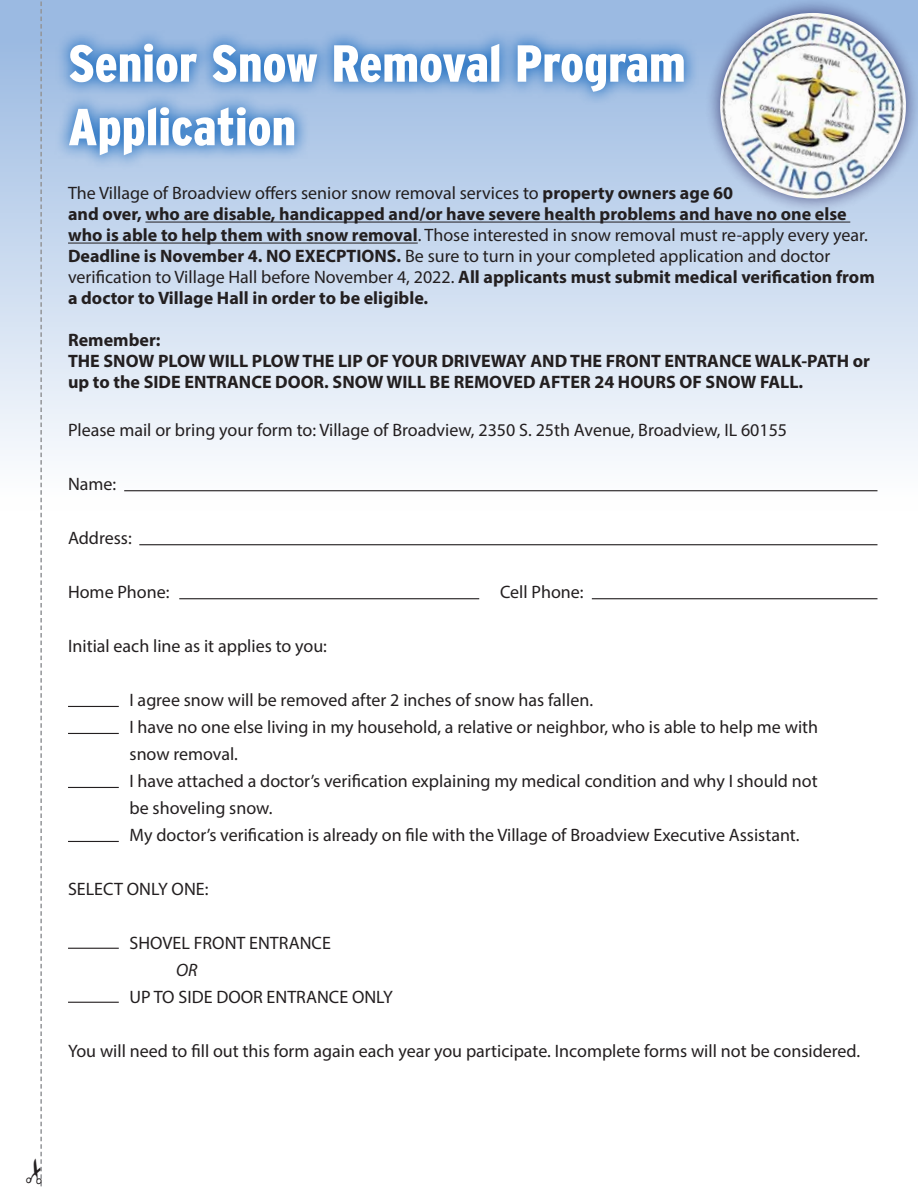
<style>
.page{position:relative;width:918px;height:1188px;background:#fff}
.page>*{position:absolute;margin:0;border:0;box-sizing:border-box;transform-origin:0 0}
.t1{font:900 condensed 52.05px/63.6px "Interstate";color:#fff}
.t2{font:18px/27px "Myriad Pro";color:#231f20}
.t3{font:700 18px/21px "Myriad Pro";color:#231f20}
.t4{font:italic 18px "Myriad Pro";color:#231f20}
.s1{font-weight:400}
</style>
<div class="page">
<div style="left:0;top:0;width:918px;height:512px;background:linear-gradient(to bottom,#94b5df,#fff)"></div>
<div style="left:54px;top:28px;width:646px;height:142px;background:#005cb9;opacity:.75"></div>
<svg style="left:683px;top:0;width:235px;height:236px;background:#aec6e5"></svg>
<img style="left:711px;top:13px;width:204px;height:194px">
<hr style="left:145px;top:222px;width:705px;height:1px;background:#231f20">
<hr style="left:68px;top:243px;width:350px;height:1px;background:#231f20">
<hr style="left:68px;top:948px;width:51px;height:1px;background:#231f20">
<hr style="left:68px;top:706px;width:51px;height:1px;background:#231f20">
<hr style="left:68px;top:733px;width:51px;height:1px;background:#231f20">
<hr style="left:68px;top:787px;width:51px;height:1px;background:#231f20">
<hr style="left:68px;top:841px;width:51px;height:1px;background:#231f20">
<hr style="left:68px;top:1002px;width:51px;height:1px;background:#231f20">
<hr style="left:124px;top:490px;width:754px;height:1px;background:#231f20">
<hr style="left:139px;top:544px;width:738px;height:1px;background:#231f20">
<hr style="left:179px;top:598px;width:300px;height:1px;background:#231f20">
<hr style="left:592px;top:598px;width:286px;height:1px;background:#231f20">
<svg style="left:26px;top:0;width:16px;height:1187px"></svg>
<h1 class="t1" style="left:68px;top:31px;width:619px">Senior Snow Removal Program<br>Application</h1>
<p class="t3" style="left:68px;top:182px;width:808px"><span class="s1">The Village of Broadview offers senior snow removal services to</span> property owners age 60<br>and over, who are disable, handicapped and/or have severe health problems and have no one else who is able to help them with snow removal<span class="s1">. Those interested in snow removal must re-apply every year.<br></span>Deadline is November 4. NO EXECPTIONS. <span class="s1">Be sure to turn in your completed application and doctor verification to Village Hall before November 4, 2022.</span> All applicants must submit medical verification from a doctor to Village Hall in order to be eligible.</p>
<p class="t3" style="left:68px;top:329px;width:804px">Remember:<br>THE SNOW PLOW WILL PLOW THE LIP OF YOUR DRIVEWAY AND THE FRONT ENTRANCE WALK-PATH or up to the SIDE ENTRANCE DOOR. SNOW WILL BE REMOVED AFTER 24 HOURS OF SNOW FALL.</p>
<p class="t2" style="left:68px;top:416px;width:721px">Please mail or bring your form to: Village of Broadview, 2350 S. 25th Avenue, Broadview, IL 60155</p>
<p class="t2" style="left:68px;top:470px;width:50px">Name:</p>
<p class="t2" style="left:68px;top:524px;width:65px">Address:</p>
<p class="t2" style="left:68px;top:578px;width:103px">Home Phone:</p>
<p class="t2" style="left:500px;top:578px;width:85px">Cell Phone:</p>
<p class="t2" style="left:68px;top:632px;width:260px">Initial each line as it applies to you:</p>
<p class="t2" style="left:130px;top:686px;width:690px">I agree snow will be removed after 2 inches of snow has fallen.<br>I have no one else living in my household, a relative or neighbor, who is able to help me with snow removal.<br>I have attached a doctor’s verification explaining my medical condition and why I should not be shoveling snow.<br>My doctor’s verification is already on file with the Village of Broadview Executive Assistant.</p>
<p class="t2" style="left:68px;top:875px;width:142px">SELECT ONLY ONE:</p>
<p class="t2" style="left:130px;top:929px;width:203px">SHOVEL FRONT ENTRANCE</p>
<p class="t4" style="left:176px;top:959px;width:23px">OR</p>
<p class="t2" style="left:130px;top:983px;width:265px">UP TO SIDE DOOR ENTRANCE ONLY</p>
<p class="t2" style="left:68px;top:1037px;width:794px">You will need to fill out this form again each year you participate. Incomplete forms will not be considered.</p>
</div>
